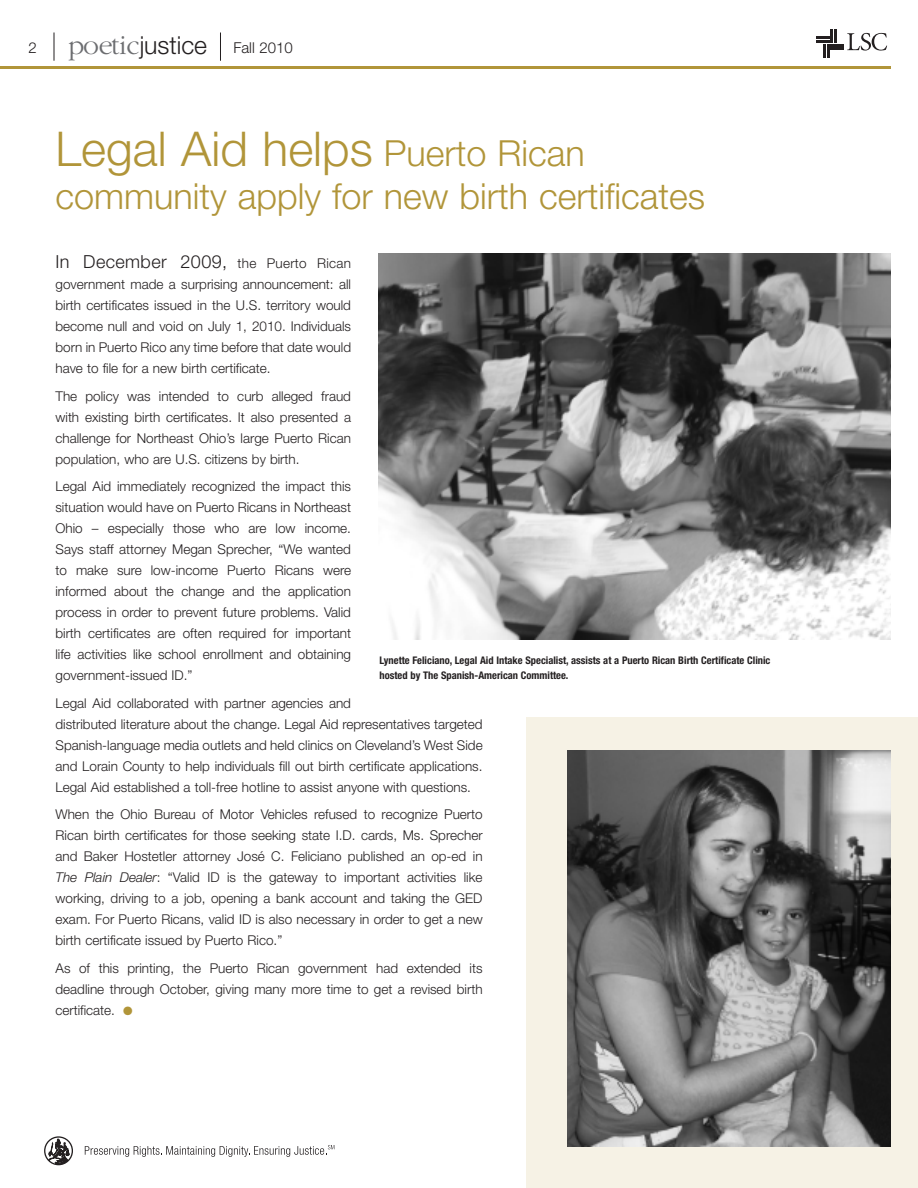
<style>
.page{position:relative;width:918px;height:1188px;background:#fff}
.page>*{position:absolute;margin:0;border:0;box-sizing:border-box;transform-origin:0 0}
.t1{font:300 48px "Helvetica Neue LT";color:#b19539}
.t2{font:300 36px "Helvetica Neue LT";color:#b19539}
.t3{font:300 18px "Helvetica Neue LT";letter-spacing:.02em;color:#231f20}
.t4{font:300 15px "Helvetica Neue LT";color:#231f20}
.t5{font:300 13.5px/21px "Helvetica Neue LT";color:#231f20;text-align:justify}
.t6{font:700 condensed 10.5px/15px "Helvetica Neue LT";color:#231f20}
.s1{font-family:"Garamond";font-size:28.2px;color:#6c6d70}
.s2{font-size:24.75px}
.s3{font-size:36px}
.s4{font-size:13.5px}
.s5{font-style:italic}
.s6{color:#b19539}
</style>
<div class="page">
<div style="left:526px;top:717px;width:392px;height:471px;background:#f6f2e5"></div>
<hr style="left:0;top:66px;width:891px;height:3px;background:#b19539">
<svg style="left:54px;top:33px;width:1px;height:28px"></svg>
<svg style="left:220px;top:33px;width:1px;height:28px"></svg>
<hr style="left:823px;top:44px;width:3px;height:14px;background:#231f20">
<hr style="left:827px;top:44px;width:3px;height:14px;background:#231f20">
<svg style="left:816px;top:29px;width:71px;height:22px"></svg>
<svg style="left:85px;top:1145px;width:249px;height:12px"></svg>
<div style="left:44px;top:1136px;width:29px;height:29px;border:1px solid #231f20;border-radius:50%"></div>
<svg style="left:45px;top:1139px;width:24px;height:26px"></svg>
<img style="left:378px;top:254px;width:513px;height:385px">
<img style="left:567px;top:750px;width:324px;height:396px">
<p class="t4" style="left:28px;top:42px;width:266px">2 <span class="s1">poetic</span><span class="s2">justice</span> Fall 2010</p>
<h1 class="t1" style="left:56px;top:131px;width:531px">Legal Aid helps <span class="s3">Puerto Rican</span></h1>
<h2 class="t2" style="left:56px;top:184px;width:651px">community apply for new birth certificates</h2>
<h3 class="t3" style="left:56px;top:255px;width:297px">In December 2009, <span class="s4">the Puerto Rican</span></h3>
<p class="t5" style="left:55px;top:275px;width:297px">government made a surprising announcement: all birth certificates issued in the U.S. territory would become null and void on July 1, 2010. Individuals born in Puerto Rico any time before that date would have to file for a new birth certificate.</p>
<p class="t5" style="left:55px;top:387px;width:297px">The policy was intended to curb alleged fraud with existing birth certificates. It also presented a challenge for Northeast Ohio’s large Puerto Rican population, who are U.S. citizens by birth.</p>
<p class="t5" style="left:55px;top:477px;width:297px">Legal Aid immediately recognized the impact this situation would have on Puerto Ricans in Northeast Ohio – especially those who are low income.<br>Says staff attorney Megan Sprecher, “We wanted to make sure low-income Puerto Ricans were informed about the change and the application process in order to prevent future problems. Valid birth certificates are often required for important life activities like school enrollment and obtaining government-issued ID.”</p>
<p class="t5" style="left:55px;top:694px;width:429px;text-align:left">Legal Aid collaborated with partner agencies and<br>distributed literature about the change. Legal Aid representatives targeted Spanish-language media outlets and held clinics on Cleveland’s West Side and Lorain County to help individuals fill out birth certificate applications.<br>Legal Aid established a toll-free hotline to assist anyone with questions.</p>
<p class="t5" style="left:55px;top:805px;width:429px">When the Ohio Bureau of Motor Vehicles refused to recognize Puerto Rican birth certificates for those seeking state I.D. cards, Ms. Sprecher and Baker Hostetler attorney José C. Feliciano published an op-ed in <span class="s5">The Plain Dealer</span>: “Valid ID is the gateway to important activities like working, driving to a job, opening a bank account and taking the GED exam. For Puerto Ricans, valid ID is also necessary in order to get a new birth certificate issued by Puerto Rico.”</p>
<p class="t5" style="left:55px;top:959px;width:429px">As of this printing, the Puerto Rican government had extended its deadline through October, giving many more time to get a revised birth certificate. <span class="s6">●</span></p>
<p class="t6" style="left:380px;top:653px;width:393px">Lynette Feliciano, Legal Aid Intake Specialist, assists at a Puerto Rican Birth Certificate Clinic hosted by The Spanish-American Committee.</p>
</div>
